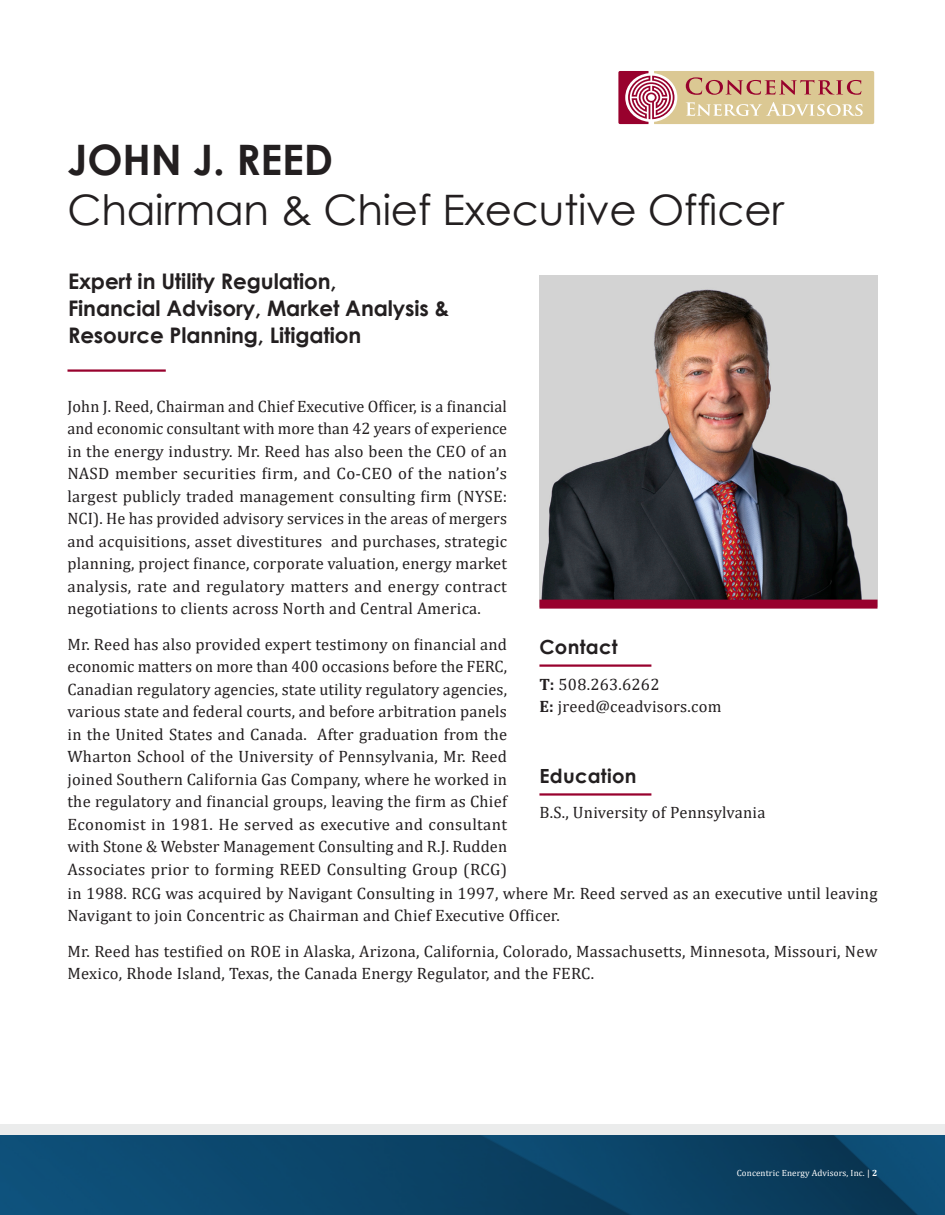
<style>
.page{position:relative;width:945px;height:1215px;background:#fff}
.page>*{position:absolute;margin:0;border:0;box-sizing:border-box;transform-origin:0 0}
.t1{font:42px/50.4px "Century Gothic";letter-spacing:-.005em;color:#231f20}
.t2{font:700 21.45px/27px "Century Gothic";letter-spacing:-.005em;color:#231f20}
.Body_Copy{font:700 19.5px "Century Gothic";letter-spacing:.015em;color:#231f20}
.Body_Copy-2{font:16.5px/22.5px "Cambria";letter-spacing:.015em;color:#231f20}
.t3{font:9px "Cambria";letter-spacing:.015em;color:#fff}
.s1{font-weight:700}
</style>
<div class="page">
<img style="left:0;top:1129px;width:945px;height:86px">
<div style="left:1px;top:1124px;width:944px;height:11px;background:#ebecec"></div>
<img style="left:539px;top:275px;width:339px;height:325px">
<div style="left:539px;top:600px;width:339px;height:9px;background:#98012d"></div>
<hr style="left:68px;top:369px;width:98px;height:3px;background:#98012d">
<svg style="left:618px;top:71px;width:256px;height:53px;background:#d4ad90"></svg>
<hr style="left:539px;top:664px;width:112px;height:3px;background:#98012d">
<hr style="left:539px;top:793px;width:112px;height:3px;background:#98012d">
<p class="t1" style="left:68px;top:134px;width:718px"><span class="s1">JOHN J. REED<br></span>Chairman &amp; Chief Executive Officer</p>
<p class="t2" style="left:68px;top:267px;width:383px">Expert in Utility Regulation,<br>Financial Advisory, Market Analysis &amp;<br>Resource Planning, Litigation</p>
<p class="Body_Copy-2" style="left:68px;top:395px;width:441px;text-align:justify">John J. Reed, Chairman and Chief Executive Officer, is a financial and economic consultant with more than 42 years of experience in the energy industry. Mr. Reed has also been the CEO of an NASD member securities firm, and Co-CEO of the nation’s largest publicly traded management consulting firm (NYSE:<br>NCI). He has provided advisory services in the areas of mergers and acquisitions, asset divestitures and purchases, strategic planning, project finance, corporate valuation, energy market analysis, rate and regulatory matters and energy contract negotiations to clients across North and Central America.</p>
<p class="Body_Copy-2" style="left:68px;top:633px;width:441px;text-align:justify">Mr. Reed has also provided expert testimony on financial and economic matters on more than 400 occasions before the FERC, Canadian regulatory agencies, state utility regulatory agencies, various state and federal courts, and before arbitration panels in the United States and Canada. After graduation from the Wharton School of the University of Pennsylvania, Mr. Reed joined Southern California Gas Company, where he worked in the regulatory and financial groups, leaving the firm as Chief Economist in 1981. He served as executive and consultant with Stone &amp; Webster Management Consulting and R.J. Rudden Associates prior to forming REED Consulting Group (RCG)</p>
<p class="Body_Copy-2" style="left:68px;top:882px;width:812px">in 1988. RCG was acquired by Navigant Consulting in 1997, where Mr. Reed served as an executive until leaving<br>Navigant to join Concentric as Chairman and Chief Executive Officer.</p>
<p class="Body_Copy-2" style="left:68px;top:940px;width:812px">Mr. Reed has testified on ROE in Alaska, Arizona, California, Colorado, Massachusetts, Minnesota, Missouri, New<br>Mexico, Rhode Island, Texas, the Canada Energy Regulator, and the FERC.</p>
<p class="Body_Copy" style="left:539px;top:632px;width:80px">Contact</p>
<p class="Body_Copy-2" style="left:539px;top:673px;width:184px"><span class="s1">T:</span> 508.263.6262<br><span class="s1">E:</span> jreed@ceadvisors.com</p>
<p class="Body_Copy" style="left:539px;top:761px;width:99px">Education</p>
<p class="Body_Copy-2" style="left:539px;top:802px;width:227px">B.S., University of Pennsylvania</p>
<p class="t3" style="left:737px;top:1167px;width:142px">Concentric Energy Advisors, Inc. | <span class="s1">2</span></p>
</div>
